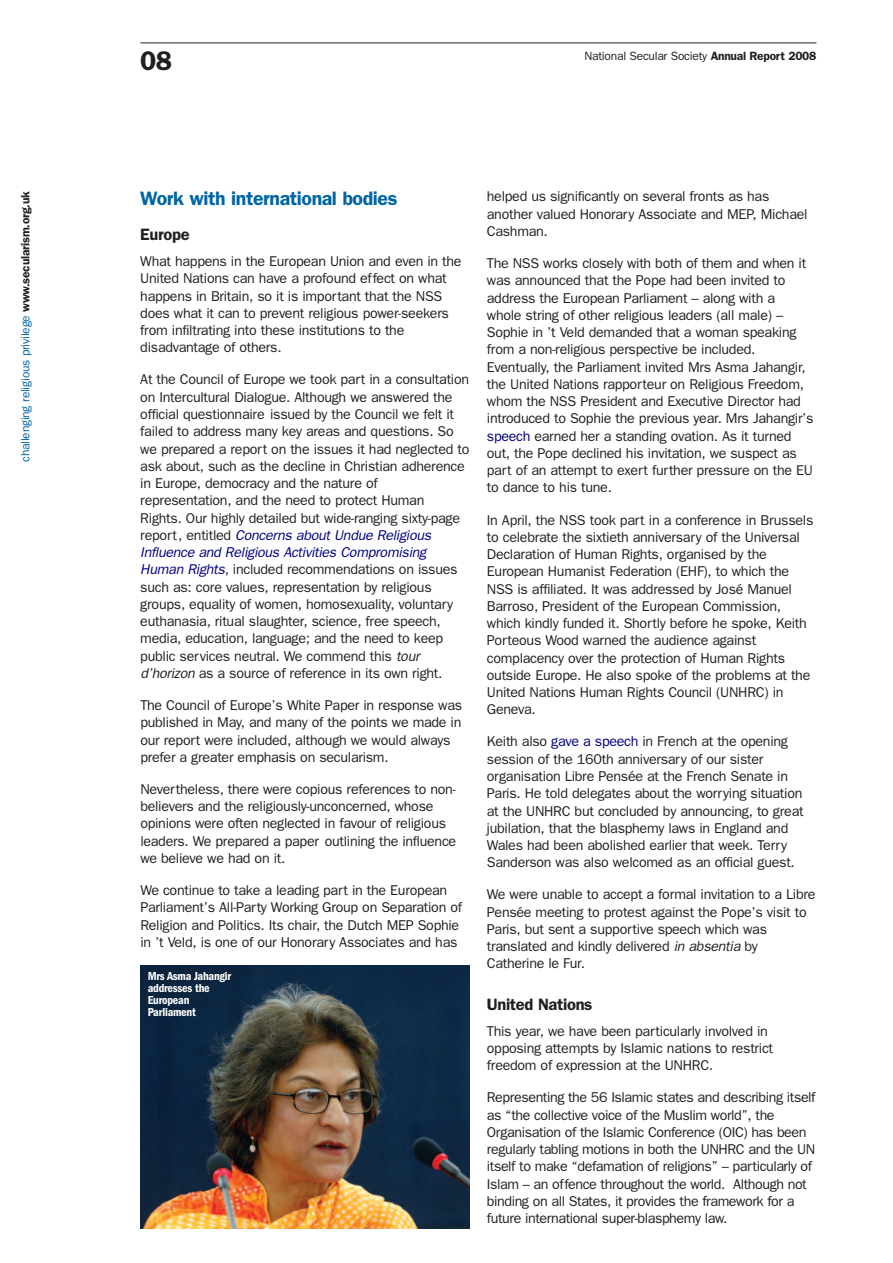
<style>
.page{position:relative;width:893px;height:1263px;background:#fff}
.page>*{position:absolute;margin:0;border:0;box-sizing:border-box;transform-origin:0 0}
.t1{font:600 27px "Franklin Gothic";color:#231f20}
.t2{font:600 19.5px "Franklin Gothic";letter-spacing:-.02em;color:#0065a4}
.t3{font:600 16.5px "Franklin Gothic";letter-spacing:-.02em;color:#231f20}
.t4{font:14.25px/17.2px "Franklin Gothic";letter-spacing:-.02em;color:#231f20}
.t5{font:12px "Franklin Gothic";letter-spacing:-.02em;color:#0065a4}
.t6{font:600 condensed 12px/12px "Franklin Gothic";letter-spacing:-.02em;color:#fff}
.t7{font:12px "Franklin Gothic";letter-spacing:-.02em;color:#231f20}
.s1{font-weight:600;color:#231f20}
.s2{font-weight:600}
.s3{font-style:italic;color:#000080}
.s4{font-style:italic}
.s5{color:#000080}
</style>
<div class="page">
<hr style="left:140px;top:43px;width:676px;height:1px;background:#231f20">
<img style="left:140px;top:965px;width:330px;height:264px">
<p class="t5" style="left:18px;top:462px;width:272px;rotate:-90deg">challenging religious privilege <span class="s1">www.secularism.org.uk</span></p>
<h1 class="t1" style="left:140px;top:45px;width:33px">08</h1>
<p class="t7" style="left:584px;top:48px;width:233px">National Secular Society <span class="s2">Annual Report 2008</span></p>
<h2 class="t2" style="left:140px;top:187px;width:259px">Work with international bodies</h2>
<p class="t3" style="left:140px;top:225px;width:51px">Europe</p>
<p class="t4" style="left:140px;top:252px;width:323px">What happens in the European Union and even in the United Nations can have a profound effect on what happens in Britain, so it is important that the NSS does what it can to prevent religious power-seekers from infiltrating into these institutions to the disadvantage of others.</p>
<p class="t4" style="left:140px;top:371px;width:331px">At the Council of Europe we took part in a consultation on Intercultural Dialogue. Although we answered the official questionnaire issued by the Council we felt it failed to address many key areas and questions. So we prepared a report on the issues it had neglected to ask about, such as the decline in Christian adherence in Europe, democracy and the nature of representation, and the need to protect Human Rights. Our highly detailed but wide-ranging sixty-page report, entitled <span class="s3">Concerns about Undue Religious Influence and Religious Activities Compromising Human Rights</span>, included recommendations on issues such as: core values, representation by religious groups, equality of women, homosexuality, voluntary euthanasia, ritual slaughter, science, free speech, media, education, language; and the need to keep public services neutral. We commend this <span class="s4">tour d’horizon</span> as a source of reference in its own right.</p>
<p class="t4" style="left:140px;top:696px;width:323px">The Council of Europe’s White Paper in response was published in May, and many of the points we made in our report were included, although we would always prefer a greater emphasis on secularism.</p>
<p class="t4" style="left:140px;top:780px;width:317px">Nevertheless, there were copious references to non&shy;believers and the religiously-unconcerned, whose opinions were often neglected in favour of religious leaders. We prepared a paper outlining the influence we believe we had on it.</p>
<p class="t4" style="left:140px;top:881px;width:323px">We continue to take a leading part in the European Parliament’s All-Party Working Group on Separation of Religion and Politics. Its chair, the Dutch MEP Sophie in ’t Veld, is one of our Honorary Associates and has</p>
<p class="t6" style="left:148px;top:971px;width:85px">Mrs Asma Jahangir addresses the<br>European<br>Parliament</p>
<p class="t4" style="left:487px;top:188px;width:322px">helped us significantly on several fronts as has another valued Honorary Associate and MEP, Michael<br>Cashman.</p>
<p class="t4" style="left:487px;top:254px;width:328px">The NSS works closely with both of them and when it was announced that the Pope had been invited to address the European Parliament – along with a<br>whole string of other religious leaders (all male) – Sophie in ’t Veld demanded that a woman speaking from a non-religious perspective be included.<br>Eventually, the Parliament invited Mrs Asma Jahangir, the United Nations rapporteur on Religious Freedom, whom the NSS President and Executive Director had introduced to Sophie the previous year. Mrs Jahangir’s <span class="s5">speech</span> earned her a standing ovation. As it turned out, the Pope declined his invitation, we suspect as part of an attempt to exert further pressure on the EU to dance to his tune.</p>
<p class="t4" style="left:487px;top:511px;width:328px">In April, the NSS took part in a conference in Brussels to celebrate the sixtieth anniversary of the Universal Declaration of Human Rights, organised by the European Humanist Federation (EHF), to which the NSS is affiliated. It was addressed by José Manuel Barroso, President of the European Commission, which kindly funded it. Shortly before he spoke, Keith Porteous Wood warned the audience against complacency over the protection of Human Rights outside Europe. He also spoke of the problems at the United Nations Human Rights Council (UNHRC) in Geneva.</p>
<p class="t4" style="left:487px;top:733px;width:318px">Keith also <span class="s5">gave a speech</span> in French at the opening session of the 160th anniversary of our sister organisation Libre Pensée at the French Senate in Paris. He told delegates about the worrying situation at the UNHRC but concluded by announcing, to great jubilation, that the blasphemy laws in England and Wales had been abolished earlier that week. Terry Sanderson was also welcomed as an official guest.</p>
<p class="t4" style="left:487px;top:886px;width:330px">We were unable to accept a formal invitation to a Libre Pensée meeting to protest against the Pope’s visit to Paris, but sent a supportive speech which was translated and kindly delivered <span class="s4">in absentia</span> by Catherine le Fur.</p>
<p class="t3" style="left:487px;top:994px;width:107px">United Nations</p>
<p class="t4" style="left:487px;top:1022px;width:288px">This year, we have been particularly involved in opposing attempts by Islamic nations to restrict freedom of expression at the UNHRC.</p>
<p class="t4" style="left:487px;top:1089px;width:330px">Representing the 56 Islamic states and describing itself as “the collective voice of the Muslim world”, the Organisation of the Islamic Conference (OIC) has been regularly tabling motions in both the UNHRC and the UN itself to make “defamation of religions” – particularly of Islam – an offence throughout the world. Although not binding on all States, it provides the framework for a future international super-blasphemy law.</p>
</div>
